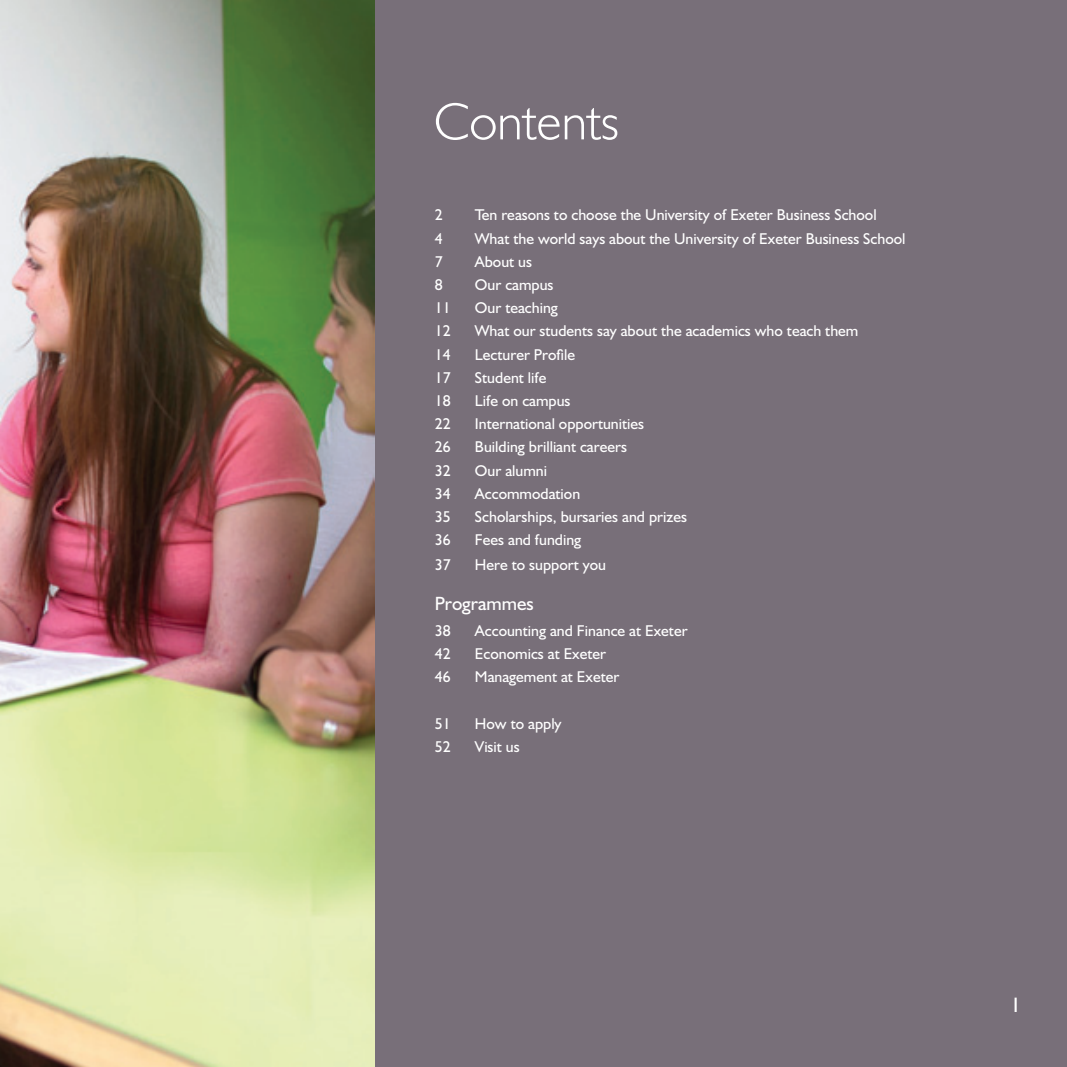
<style>
.page{position:relative;width:1067px;height:1067px;background:#fff}
.page>*{position:absolute;margin:0;border:0;box-sizing:border-box;transform-origin:0 0}
.t1{font:300 52.5px "Humanist 521 BT";color:#fff}
.t2{font:21px "Humanist 521 BT";color:#fff}
.t3{font:19.25px "Humanist 521 BT";color:#fff}
.t4{font:15.75px "Humanist 521 BT";color:#fff}
</style>
<div class="page">
<div style="left:374px;top:0;width:693px;height:1067px;background:#786f79"></div>
<img style="left:0;top:0;width:374px;height:1067px">
<h1 class="t1" style="left:434px;top:89px;width:187px">Contents</h1>
<p class="t4" style="left:435px;top:205px;width:9px">2</p>
<p class="t4" style="left:475px;top:205px;width:403px">Ten reasons to choose the University of Exeter Business School</p>
<p class="t4" style="left:435px;top:228px;width:9px">4</p>
<p class="t4" style="left:475px;top:228px;width:432px">What the world says about the University of Exeter Business School</p>
<p class="t4" style="left:435px;top:252px;width:9px">7</p>
<p class="t4" style="left:475px;top:252px;width:59px">About us</p>
<p class="t4" style="left:435px;top:275px;width:9px">8</p>
<p class="t4" style="left:475px;top:275px;width:80px">Our campus</p>
<p class="t4" style="left:435px;top:298px;width:17px">11</p>
<p class="t4" style="left:475px;top:298px;width:84px">Our teaching</p>
<p class="t4" style="left:435px;top:321px;width:17px">12</p>
<p class="t4" style="left:475px;top:321px;width:385px">What our students say about the academics who teach them</p>
<p class="t4" style="left:435px;top:344px;width:17px">14</p>
<p class="t4" style="left:475px;top:344px;width:102px">Lecturer Profile</p>
<p class="t4" style="left:435px;top:368px;width:17px">17</p>
<p class="t4" style="left:475px;top:368px;width:73px">Student life</p>
<p class="t4" style="left:435px;top:391px;width:17px">18</p>
<p class="t4" style="left:475px;top:391px;width:97px">Life on campus</p>
<p class="t4" style="left:435px;top:414px;width:17px">22</p>
<p class="t4" style="left:475px;top:414px;width:171px">International opportunities</p>
<p class="t4" style="left:435px;top:437px;width:17px">26</p>
<p class="t4" style="left:475px;top:437px;width:153px">Building brilliant careers</p>
<p class="t4" style="left:435px;top:460px;width:17px">32</p>
<p class="t4" style="left:475px;top:460px;width:74px">Our alumni</p>
<p class="t4" style="left:435px;top:484px;width:17px">34</p>
<p class="t4" style="left:475px;top:484px;width:107px">Accommodation</p>
<p class="t4" style="left:435px;top:507px;width:17px">35</p>
<p class="t4" style="left:475px;top:507px;width:213px">Scholarships, bursaries and prizes</p>
<p class="t4" style="left:435px;top:530px;width:17px">36</p>
<p class="t4" style="left:475px;top:530px;width:108px">Fees and funding</p>
<p class="t4" style="left:435px;top:555px;width:17px">37</p>
<p class="t4" style="left:475px;top:555px;width:132px">Here to support you</p>
<p class="t3" style="left:435px;top:592px;width:100px">Programmes</p>
<p class="t4" style="left:435px;top:621px;width:17px">38</p>
<p class="t4" style="left:475px;top:621px;width:214px">Accounting and Finance at Exeter</p>
<p class="t4" style="left:435px;top:644px;width:17px">42</p>
<p class="t4" style="left:475px;top:644px;width:133px">Economics at Exeter</p>
<p class="t4" style="left:435px;top:667px;width:17px">46</p>
<p class="t4" style="left:475px;top:667px;width:146px">Management at Exeter</p>
<p class="t4" style="left:435px;top:713px;width:17px">51</p>
<p class="t4" style="left:475px;top:713px;width:88px">How to apply</p>
<p class="t4" style="left:435px;top:737px;width:17px">52</p>
<p class="t4" style="left:475px;top:737px;width:46px">Visit us</p>
<h2 class="t2" style="left:1010px;top:992px;width:12px">1</h2>
</div>
